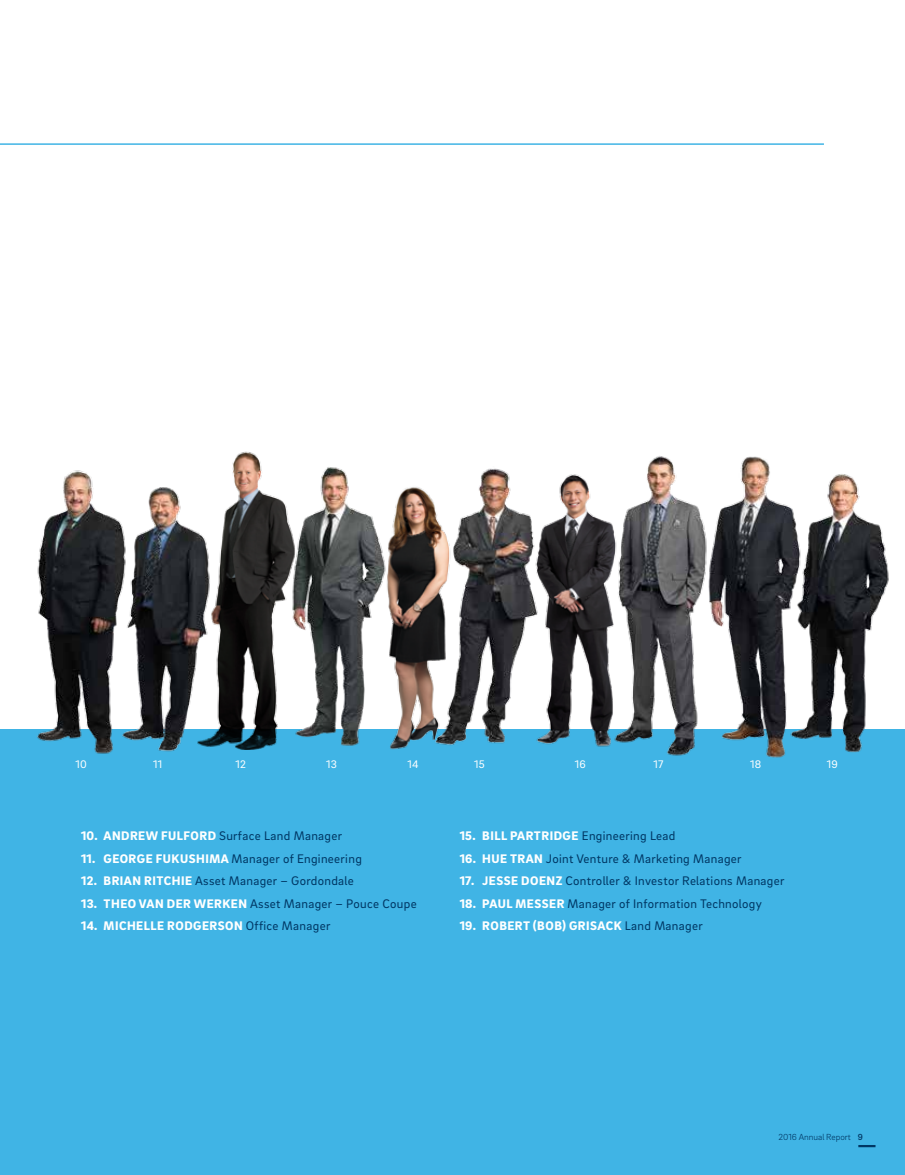
<style>
.page{position:relative;width:905px;height:1175px;background:#fff}
.page>*{position:absolute;margin:0;border:0;box-sizing:border-box;transform-origin:0 0}
.t1{font:12.75px "Brix Sans";letter-spacing:.025em;color:#003764}
.t2{font:900 12.75px "Brix Sans";letter-spacing:.04em;color:#fff}
.t3{font:11.25px "Brix Sans";letter-spacing:.025em;color:#fff}
.t4{font:300 9px "Brix Sans";color:#003764}
.s1{font-weight:900;color:#fff}
.s2{font-weight:400;color:#003764}
.s3{font-weight:500}
</style>
<div class="page">
<div style="left:0;top:729px;width:904px;height:445px;background:#40b4e5"></div>
<hr style="left:0;top:143px;width:824px;height:2px;background:#40b4e5">
<img style="left:544px;top:474px;width:64px;height:273px">
<img style="left:295px;top:467px;width:82px;height:279px">
<img style="left:131px;top:487px;width:67px;height:265px">
<img style="left:377px;top:487px;width:51px;height:263px">
<img style="left:808px;top:474px;width:81px;height:279px">
<img style="left:428px;top:468px;width:116px;height:278px">
<img style="left:198px;top:451px;width:97px;height:298px">
<img style="left:711px;top:456px;width:97px;height:302px">
<img style="left:37px;top:470px;width:94px;height:284px">
<img style="left:608px;top:456px;width:103px;height:300px">
<hr style="left:858px;top:1144px;width:17px;height:3px;background:#003764">
<p class="t3" style="left:75px;top:757px;width:13px">10</p>
<p class="t3" style="left:153px;top:757px;width:11px">11</p>
<p class="t3" style="left:235px;top:757px;width:12px">12</p>
<p class="t3" style="left:326px;top:757px;width:12px">13</p>
<p class="t3" style="left:407px;top:757px;width:13px">14</p>
<p class="t3" style="left:474px;top:757px;width:12px">15</p>
<p class="t3" style="left:574px;top:757px;width:13px">16</p>
<p class="t3" style="left:653px;top:757px;width:11px">17</p>
<p class="t3" style="left:750px;top:757px;width:13px">18</p>
<p class="t3" style="left:827px;top:757px;width:13px">19</p>
<p class="t1" style="left:81px;top:827px;width:262px"><span class="s1">10. ANDREW FULFORD</span> Surface Land Manager</p>
<p class="t1" style="left:81px;top:850px;width:282px"><span class="s1">11. GEORGE FUKUSHIMA</span> Manager of Engineering</p>
<p class="t1" style="left:81px;top:872px;width:274px"><span class="s1">12. BRIAN RITCHIE</span> Asset Manager – Gordondale</p>
<p class="t1" style="left:81px;top:895px;width:337px"><span class="s1">13. THEO VAN DER WERKEN</span> Asset Manager – Pouce Coupe</p>
<p class="t2" style="left:81px;top:917px;width:251px">14. MICHELLE RODGERSON <span class="s2">Office Manager</span></p>
<p class="t2" style="left:459px;top:827px;width:217px">15. BILL PARTRIDGE <span class="s2">Engineering Lead</span></p>
<p class="t1" style="left:459px;top:850px;width:283px"><span class="s1">16. HUE TRAN</span> Joint Venture &amp; Marketing Manager</p>
<p class="t1" style="left:459px;top:872px;width:326px"><span class="s1">17. JESSE DOENZ</span> Controller &amp; Investor Relations Manager</p>
<p class="t1" style="left:459px;top:895px;width:304px"><span class="s1">18. PAUL MESSER</span> Manager of Information Technology</p>
<p class="t2" style="left:459px;top:917px;width:244px">19. ROBERT (BOB) GRISACK <span class="s2">Land Manager</span></p>
<p class="t4" style="left:778px;top:1131px;width:86px">2016 Annual Report <span class="s3">9</span></p>
</div>
